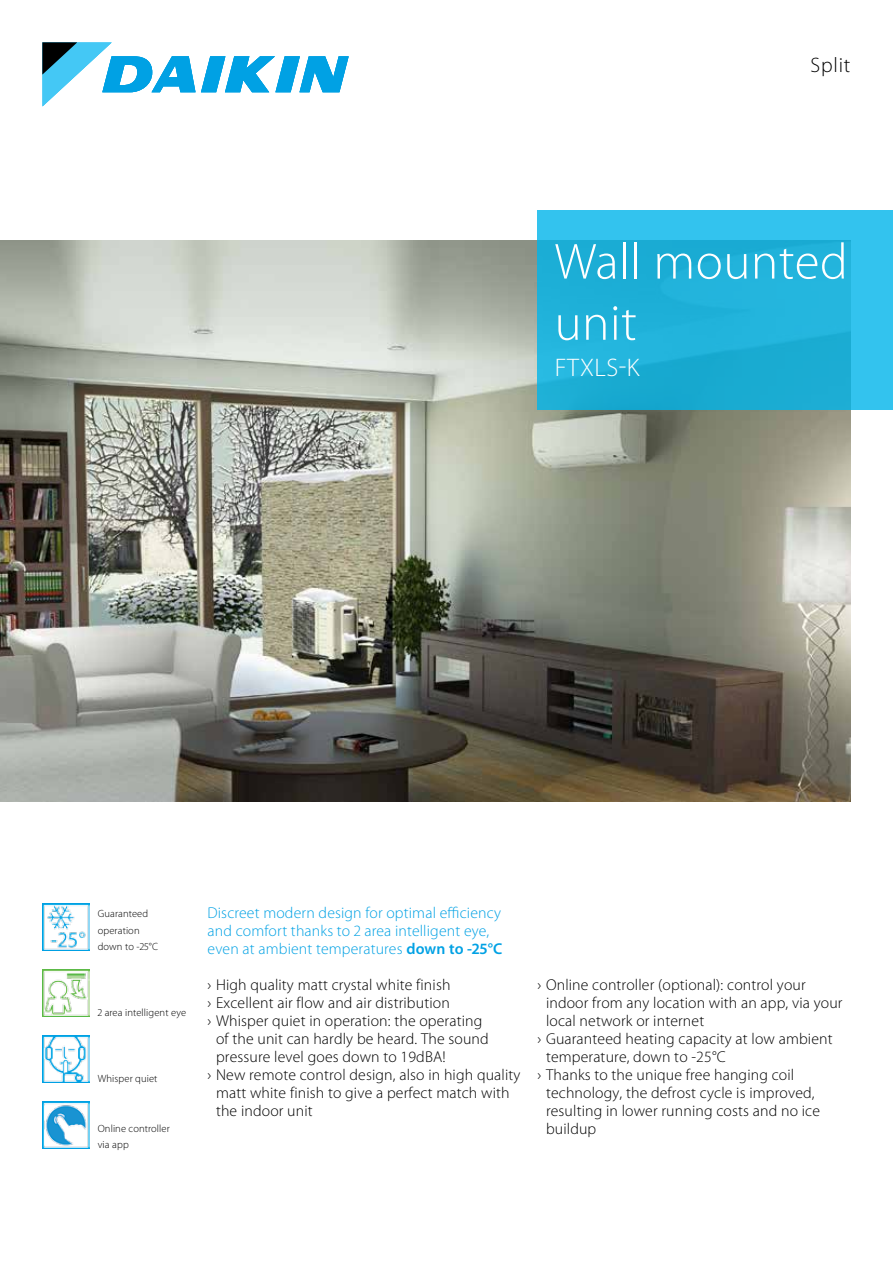
<style>
.page{position:relative;width:893px;height:1263px;background:#fff}
.page>*{position:absolute;margin:0;border:0;box-sizing:border-box;transform-origin:0 0}
.t1{font:300 51px/61.2px "Myriad Pro";letter-spacing:.01em;color:#fff}
.t2{font:300 25.5px "Myriad Pro";letter-spacing:.02em;color:#fff}
.t3{font:300 21px "Myriad Pro";letter-spacing:.04em;color:#000}
.t4{font:300 15.75px "Myriad Pro";letter-spacing:.01em;color:#000}
.t5{font:300 15.75px/18px "Myriad Pro";letter-spacing:.01em;color:#00a1e4}
.t6{font:300 10.5px/16.5px "Myriad Pro";letter-spacing:.01em;color:#000}
.s1{font-weight:600}
</style>
<div class="page">
<svg style="left:43px;top:43px;width:306px;height:63px"></svg>
<img style="left:43px;top:1101px;width:46px;height:47px">
<img style="left:43px;top:1035px;width:46px;height:47px">
<img style="left:43px;top:969px;width:46px;height:47px">
<img style="left:0;top:241px;width:850px;height:561px">
<svg style="left:537px;top:211px;width:356px;height:199px;background:#23b4dc"></svg>
<img style="left:43px;top:903px;width:46px;height:47px">
<h3 class="t3" style="left:810px;top:53px;width:42px">Split</h3>
<h1 class="t1" style="left:554px;top:232px;width:295px">Wall mounted unit</h1>
<h2 class="t2" style="left:555px;top:353px;width:86px">FTXLS-K</h2>
<p class="t6" style="left:98px;top:905px;width:62px">Guaranteed operation down to -25°C</p>
<p class="t6" style="left:98px;top:1005px;width:90px">2 area intelligent eye</p>
<p class="t6" style="left:98px;top:1071px;width:61px">Whisper quiet</p>
<p class="t6" style="left:98px;top:1120px;width:74px">Online controller via app</p>
<p class="t5" style="left:208px;top:904px;width:296px">Discreet modern design for optimal efficiency and comfort thanks to 2 area intelligent eye, even at ambient temperatures <span class="s1">down to -25°C</span></p>
<p class="t4" style="left:207px;top:976px;width:244px">› High quality matt crystal white finish</p>
<p class="t4" style="left:207px;top:994px;width:244px">› Excellent air flow and air distribution</p>
<p class="t4" style="left:207px;top:1012px;width:276px">› Whisper quiet in operation: the operating</p>
<p class="t4" style="left:216px;top:1030px;width:274px">of the unit can hardly be heard. The sound</p>
<p class="t4" style="left:216px;top:1048px;width:231px">pressure level goes down to 19dBA!</p>
<p class="t4" style="left:207px;top:1066px;width:314px">› New remote control design, also in high quality</p>
<p class="t4" style="left:216px;top:1084px;width:295px">matt white finish to give a perfect match with</p>
<p class="t4" style="left:216px;top:1102px;width:98px">the indoor unit</p>
<p class="t4" style="left:537px;top:976px;width:270px">› Online controller (optional): control your</p>
<p class="t4" style="left:546px;top:994px;width:298px">indoor from any location with an app, via your</p>
<p class="t4" style="left:546px;top:1012px;width:160px">local network or internet</p>
<p class="t4" style="left:537px;top:1030px;width:297px">› Guaranteed heating capacity at low ambient</p>
<p class="t4" style="left:546px;top:1048px;width:181px">temperature, down to -25°C</p>
<p class="t4" style="left:537px;top:1066px;width:258px">› Thanks to the unique free hanging coil</p>
<p class="t4" style="left:546px;top:1084px;width:270px">technology, the defrost cycle is improved,</p>
<p class="t4" style="left:546px;top:1102px;width:276px">resulting in lower running costs and no ice</p>
<p class="t4" style="left:546px;top:1120px;width:52px">buildup</p>
</div>
